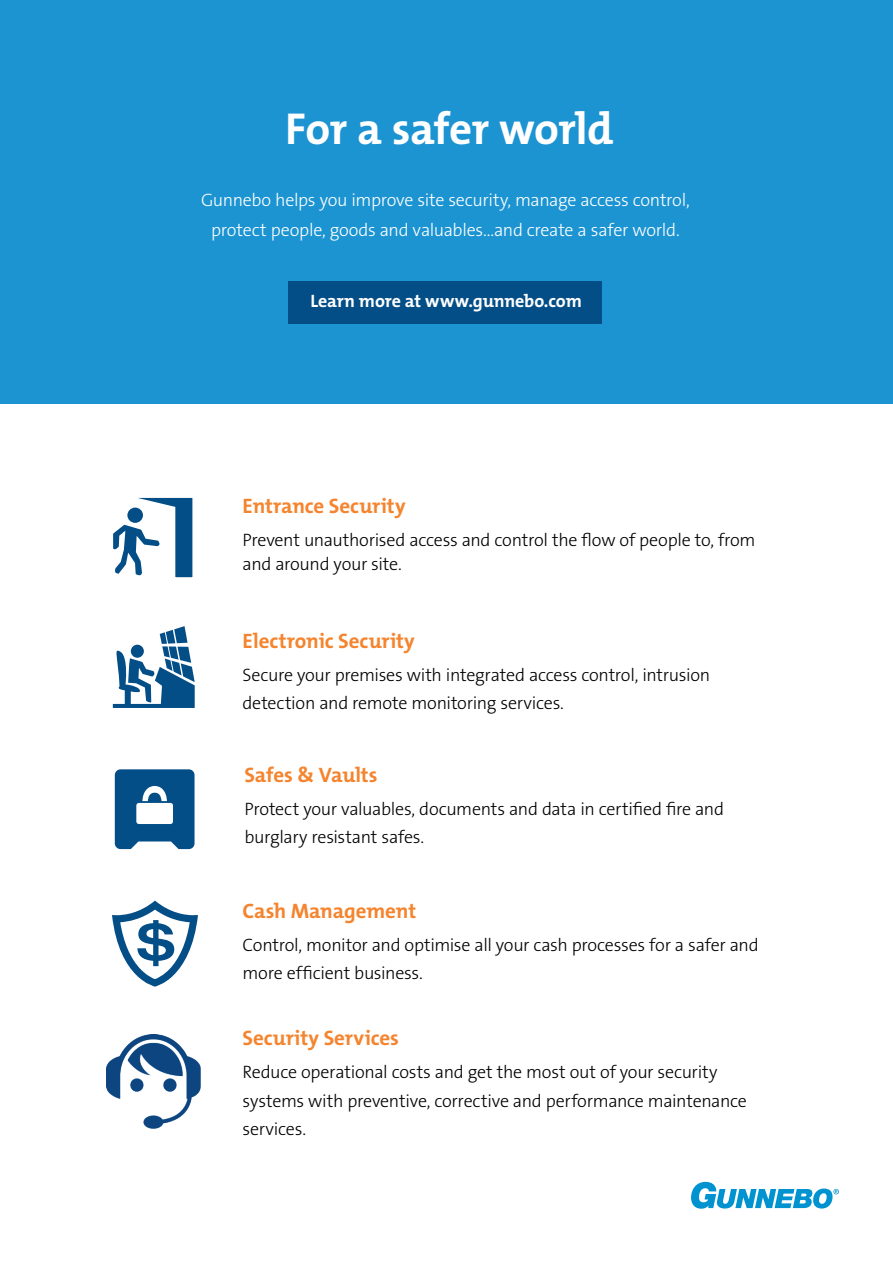
<style>
.page{position:relative;width:893px;height:1263px;background:#fff}
.page>*{position:absolute;margin:0;border:0;box-sizing:border-box;transform-origin:0 0}
.t1{font:700 45px "The Mix B7";letter-spacing:-.01em;color:#fff}
.t2{font:700 21px "The Mix B7";letter-spacing:-.005em;color:#f5842e}
.t3{font:300 18px/28.5px "The Sans B3";letter-spacing:-.015em;color:#000}
.t4{font:300 18px/30px "The Sans B3";letter-spacing:-.015em;color:#fff;text-align:center}
.t5{font:700 18px "The Mix B7";letter-spacing:-.005em;color:#fff}
</style>
<div class="page">
<div style="left:0;top:0;width:893px;height:404px;background:#1c94d2"></div>
<div style="left:288px;top:282px;width:314px;height:42px;background:#044e88"></div>
<svg style="left:113px;top:497px;width:80px;height:81px"></svg>
<svg style="left:113px;top:626px;width:82px;height:82px"></svg>
<svg style="left:112px;top:900px;width:86px;height:86px"></svg>
<svg style="left:115px;top:769px;width:80px;height:80px"></svg>
<svg style="left:691px;top:1182px;width:148px;height:27px"></svg>
<img style="left:106px;top:1034px;width:94px;height:94px">
<p class="t1" style="left:285px;top:105px;width:330px">For a safer world</p>
<p class="t4" style="left:201px;top:185px;width:490px">Gunnebo helps you improve site security, manage access control, protect people, goods and valuables...and create a safer world.</p>
<p class="t5" style="left:310px;top:292px;width:273px">Learn more at www.gunnebo.com</p>
<p class="t2" style="left:243px;top:495px;width:165px">Entrance Security</p>
<p class="t3" style="left:243px;top:529px;width:514px;line-height:24px">Prevent unauthorised access and control the flow of people to, from and around your site.</p>
<p class="t2" style="left:243px;top:630px;width:174px">Electronic Security</p>
<p class="t3" style="left:243px;top:661px;width:469px">Secure your premises with integrated access control, intrusion detection and remote monitoring services.</p>
<p class="t2" style="left:244px;top:763px;width:134px">Safes &amp; Vaults</p>
<p class="t3" style="left:244px;top:795px;width:481px">Protect your valuables, documents and data in certified fire and burglary resistant safes.</p>
<p class="t2" style="left:243px;top:900px;width:175px">Cash Management</p>
<p class="t3" style="left:243px;top:931px;width:518px">Control, monitor and optimise all your cash processes for a safer and more efficient business.</p>
<p class="t2" style="left:243px;top:1027px;width:158px">Security Services</p>
<p class="t3" style="left:243px;top:1059px;width:506px">Reduce operational costs and get the most out of your security systems with preventive, corrective and performance maintenance services.</p>
</div>
